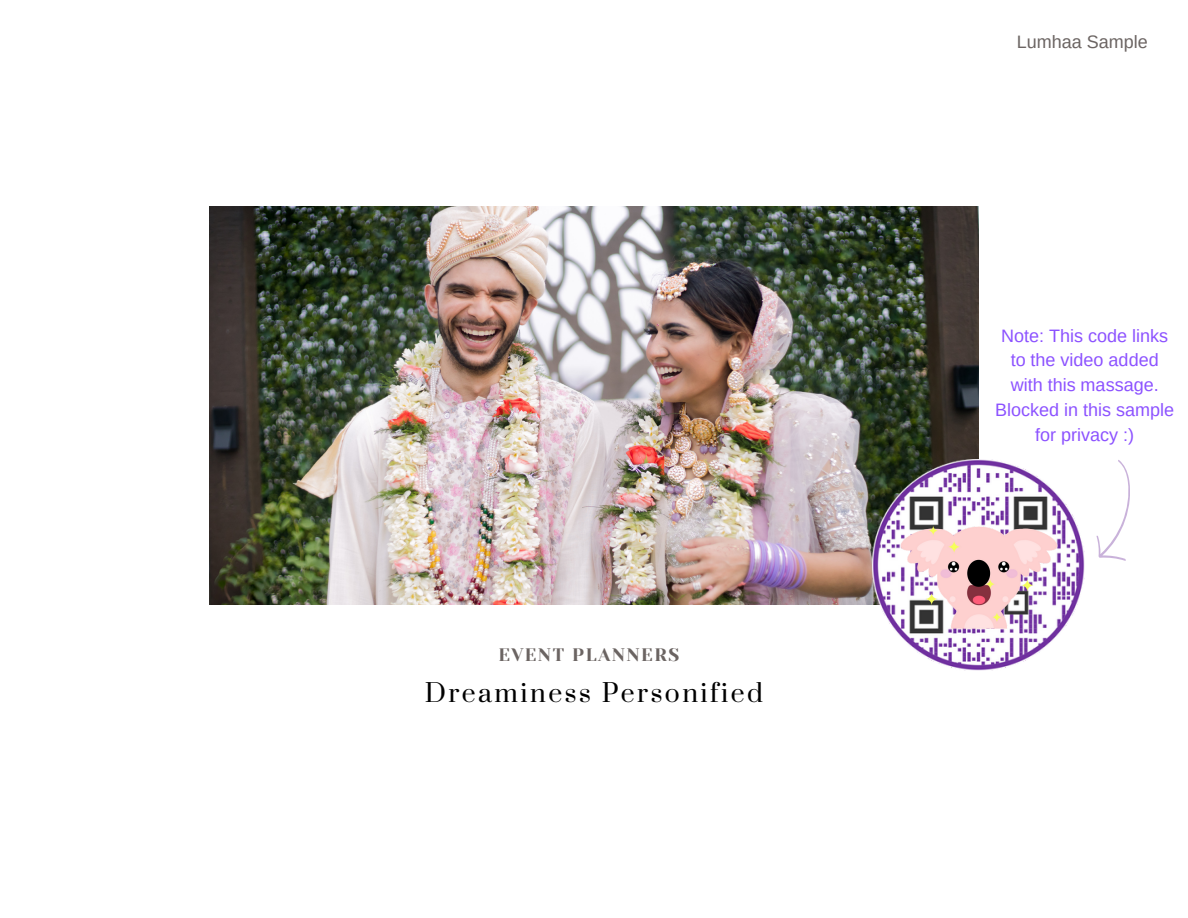
<style>
.page{position:relative;width:1188px;height:918px;background:#fff}
.page>*{position:absolute;margin:0;border:0;box-sizing:border-box;transform-origin:0 0}
.t1{font:31.5px "Suranna";letter-spacing:.08em;color:#000}
.t2{font:18px/24.8px "Arimo";color:#8c52ff;text-align:center}
.t3{font:18px "Yeseva One";letter-spacing:.08em;color:#6b6462}
.t4{font:18px "Arimo";color:#6b6462}
</style>
<div class="page">
<img style="left:209px;top:206px;width:770px;height:399px">
<img style="left:873px;top:459px;width:211px;height:211px">
<img style="left:900px;top:498px;width:158px;height:158px">
<svg style="left:1097px;top:460px;width:33px;height:101px"></svg>
<p class="t3" style="left:498px;top:645px;width:182px">EVENT PLANNERS</p>
<p class="t1" style="left:425px;top:673px;width:340px">Dreaminess Personified</p>
<p class="t4" style="left:1017px;top:32px;width:133px">Lumhaa Sample</p>
<p class="t2" style="left:995px;top:323px;width:180px">Note: This code links to the video added with this massage.<br>Blocked in this sample for privacy :)</p>
</div>
